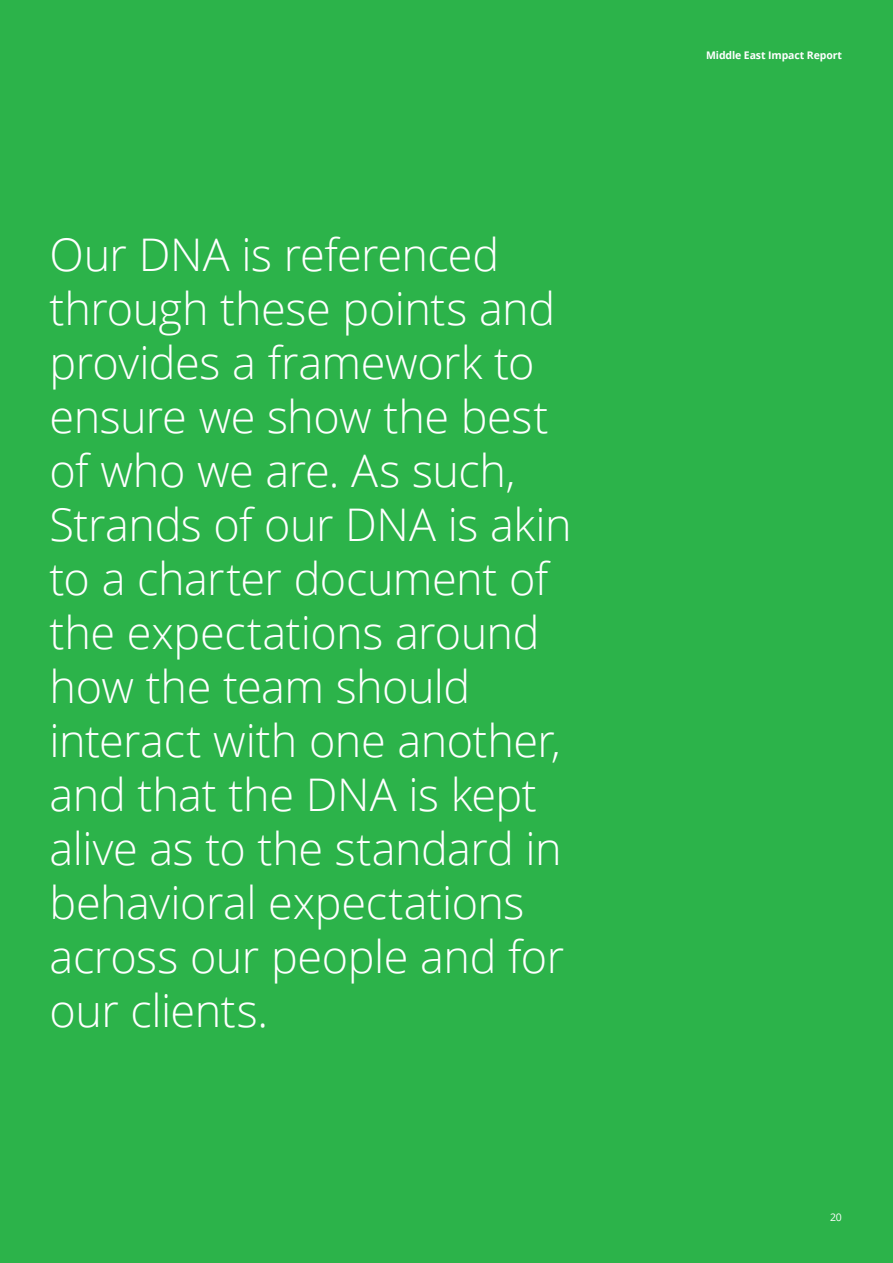
<style>
.page{position:relative;width:893px;height:1263px;background:#2cb34a}
.page>*{position:absolute;margin:0;border:0;box-sizing:border-box;transform-origin:0 0}
.t1{font:300 45px/54px "Open Sans";letter-spacing:-.01em;color:#fff}
.t2{font:700 10.5px "Open Sans";letter-spacing:-.01em;color:#fff}
.t3{font:10.5px "Open Sans";color:#fff}
</style>
<div class="page">
<p class="t1" style="left:50px;top:226px;width:523px">Our DNA is referenced through these points and provides a framework to ensure we show the best of who we are. As such,<br>Strands of our DNA is akin to a charter document of the expectations around how the team should interact with one another, and that the DNA is kept alive as to the standard in behavioral expectations across our people and for our clients.</p>
<p class="t2" style="left:706px;top:48px;width:137px">Middle East Impact Report</p>
<p class="t3" style="left:830px;top:1210px;width:13px">20</p>
</div>
